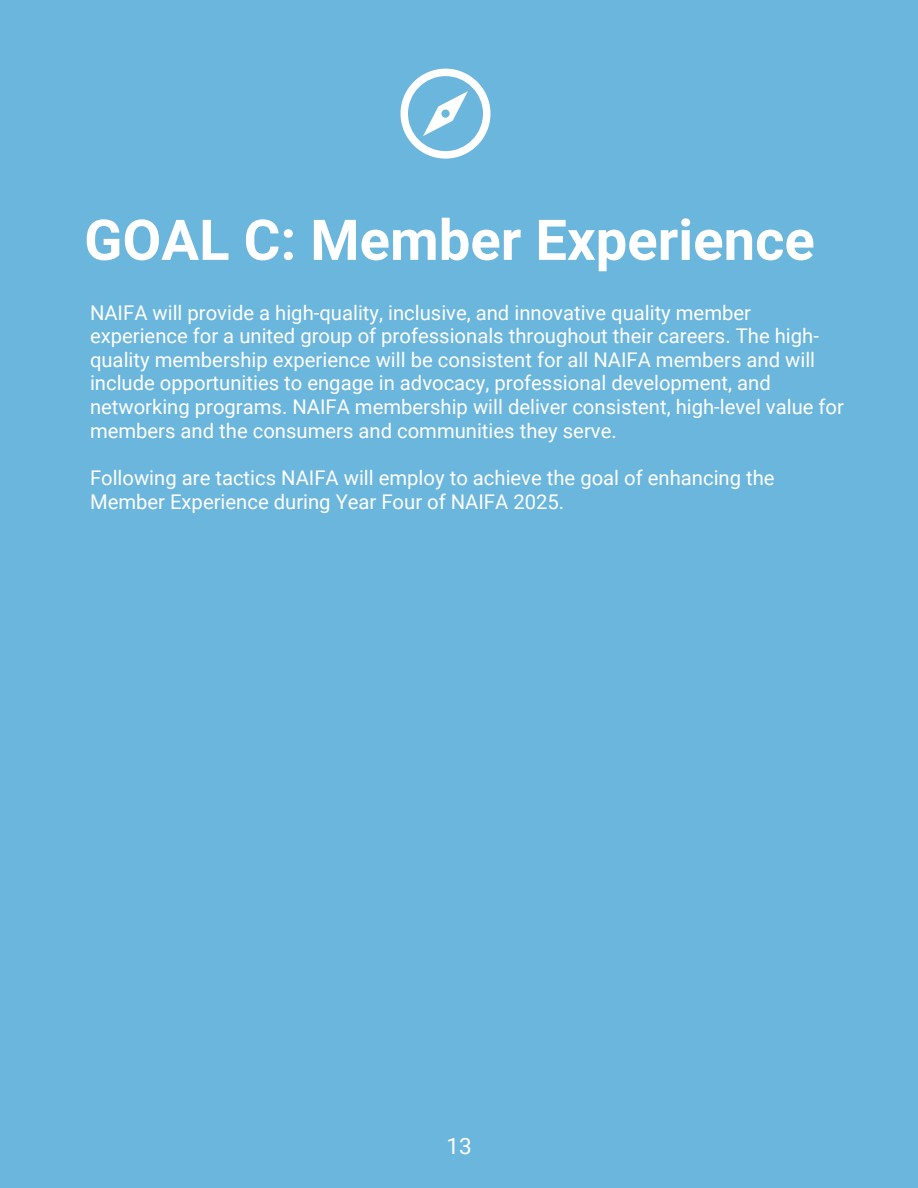
<style>
.page{position:relative;width:918px;height:1188px;background:#6bb6dd}
.page>*{position:absolute;margin:0;border:0;box-sizing:border-box;transform-origin:0 0}
.t1{font:700 56.25px "Roboto";color:#fff}
.t2{font:22.5px "Roboto";color:#fff}
.t3{font:20.25px/23.7px "Roboto";color:#fff}
</style>
<div class="page">
<svg style="left:400px;top:69px;width:90px;height:90px"></svg>
<h1 class="t1" style="left:84px;top:200px;width:732px">GOAL C: Member Experience</h1>
<p class="t3" style="left:90px;top:300px;width:756px">NAIFA will provide a high-quality, inclusive, and innovative quality member experience for a united group of professionals throughout their careers. The high&shy;quality membership experience will be consistent for all NAIFA members and will include opportunities to engage in advocacy, professional development, and networking programs. NAIFA membership will deliver consistent, high-level value for members and the consumers and communities they serve.</p>
<p class="t3" style="left:90px;top:465px;width:686px">Following are tactics NAIFA will employ to achieve the goal of enhancing the<br>Member Experience during Year Four of NAIFA 2025.</p>
<p class="t2" style="left:446px;top:1130px;width:27px">13</p>
</div>
